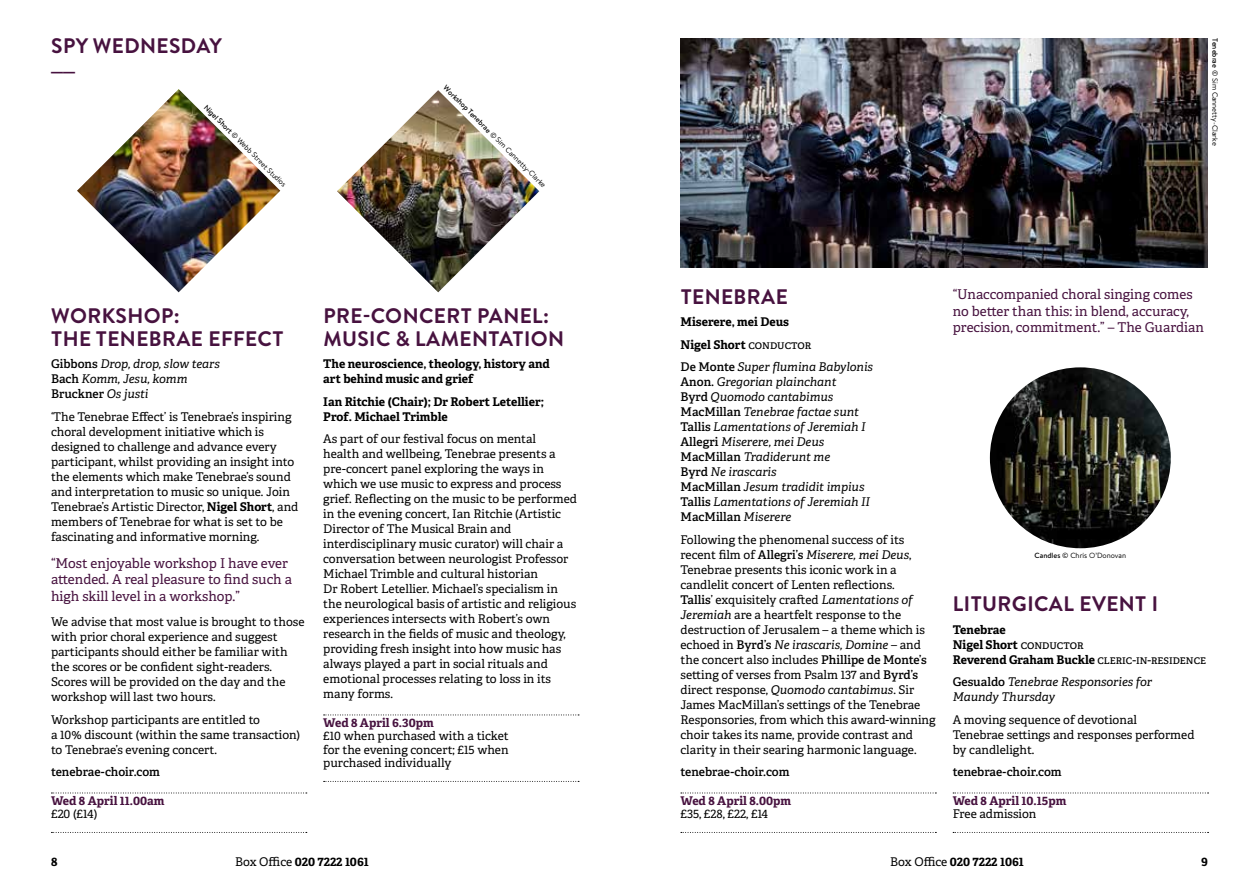
<style>
.page{position:relative;width:1259px;height:893px;background:#fff}
.page>*{position:absolute;margin:0;border:0;box-sizing:border-box;transform-origin:0 0}
.t1{font:700 21px/22.5px "Brandon Text";letter-spacing:.02em;color:#47123f}
.t2{font:13.5px/16.5px "Adelle";color:#47123f}
.t3{font:12px/15px "Adelle";color:#000}
.t4{font:italic 12px/15px "Adelle";color:#000}
.t5{font:700 12px/15px "Adelle";color:#000}
.t6{font:700 12px "Adelle";color:#47123f}
.t7{font:600 12px "Adelle";color:#000}
.t8{font:800 12px "Adelle";color:#47123f}
.t9{font:7.5px "Brandon Text";color:#000}
.s1{font-weight:500}
.s2{font-weight:600;font-style:normal}
.s3{font-weight:700}
.s4{font-size:12.9px}
.s5{font-weight:400}
.s6{font-weight:600}
.s7{font-weight:400;font-style:italic}
.s8{font-style:italic}
</style>
<div class="page">
<svg style="left:681px;top:793px;width:255px;height:1px"></svg>
<svg style="left:681px;top:832px;width:255px;height:1px"></svg>
<svg style="left:953px;top:793px;width:255px;height:1px"></svg>
<svg style="left:953px;top:832px;width:255px;height:1px"></svg>
<svg style="left:51px;top:793px;width:256px;height:1px"></svg>
<svg style="left:51px;top:832px;width:256px;height:1px"></svg>
<svg style="left:324px;top:715px;width:255px;height:1px"></svg>
<svg style="left:324px;top:781px;width:255px;height:1px"></svg>
<img style="left:680px;top:38px;width:528px;height:230px">
<img style="left:990px;top:367px;width:180px;height:181px;border-radius:90px">
<img style="left:337px;top:90px;width:202px;height:202px">
<img style="left:77px;top:89px;width:203px;height:203px">
<h1 class="t1" style="left:51px;top:34px;width:172px">SPY WEDNESDAY</h1>
<p class="t8" style="left:51px;top:64px;width:25px">——</p>
<p class="t9" style="left:209px;top:102px;width:115px;rotate:45deg"><span class="s1">Nigel Short</span> © Webb Street Studios</p>
<p class="t9" style="left:448px;top:83px;width:143px;rotate:45deg"><span class="s1">Workshop Tenebrae</span> © Sim Cannetty-Clarke</p>
<h1 class="t1" style="left:51px;top:304px;width:130px">WORKSHOP:</h1>
<h1 class="t1" style="left:51px;top:327px;width:234px">THE TENEBRAE EFFECT</h1>
<p class="t4" style="left:51px;top:357px;width:170px"><span class="s2">Gibbons</span> Drop, drop, slow tears<br><span class="s2">Bach</span> Komm, Jesu, komm<br><span class="s2">Bruckner</span> Os justi</p>
<p class="t3" style="left:51px;top:409px;width:249px">‘The Tenebrae Effect’ is Tenebrae’s inspiring choral development initiative which is designed to challenge and advance every participant, whilst providing an insight into the elements which make Tenebrae’s sound and interpretation to music so unique. Join Tenebrae’s Artistic Director, <span class="s3">Nigel Short</span>, and members of Tenebrae for what is set to be fascinating and informative morning.</p>
<p class="t2" style="left:51px;top:555px;width:242px">“Most enjoyable workshop I have ever attended. A real pleasure to find such a high skill level in a workshop.”</p>
<p class="t3" style="left:51px;top:615px;width:255px">We advise that most value is brought to those with prior choral experience and suggest participants should either be familiar with the scores or be confident sight-readers.<br>Scores will be provided on the day and the workshop will last two hours.</p>
<p class="t3" style="left:51px;top:712px;width:251px">Workshop participants are entitled to<br>a 10<span class="s4">%</span> discount (within the same transaction) to Tenebrae’s evening concert.</p>
<p class="t7" style="left:51px;top:765px;width:110px">tenebrae-choir.com</p>
<p class="t6" style="left:51px;top:793px;width:115px">Wed 8 April 11.00am</p>
<p class="t3" style="left:51px;top:807px;width:48px">£20 (£14)</p>
<h1 class="t1" style="left:323px;top:304px;width:242px">PRE-CONCERT PANEL:<br>MUSIC &amp; LAMENTATION</h1>
<p class="t5" style="left:323px;top:357px;width:228px">The neuroscience, theology, history and art behind music and grief</p>
<p class="t5" style="left:323px;top:394px;width:222px">Ian Ritchie (Chair); Dr Robert Letellier;<br>Prof. Michael Trimble</p>
<p class="t3" style="left:323px;top:432px;width:255px">As part of our festival focus on mental<br>health and wellbeing, Tenebrae presents a pre-concert panel exploring the ways in which we use music to express and process grief. Reflecting on the music to be performed in the evening concert, Ian Ritchie (Artistic Director of The Musical Brain and interdisciplinary music curator) will chair a conversation between neurologist Professor Michael Trimble and cultural historian<br>Dr Robert Letellier. Michael’s specialism in the neurological basis of artistic and religious experiences intersects with Robert’s own research in the fields of music and theology, providing fresh insight into how music has always played a part in social rituals and emotional processes relating to loss in its many forms.</p>
<p class="t6" style="left:323px;top:715px;width:112px">Wed 8 April 6.30pm</p>
<p class="t3" style="left:323px;top:729px;width:187px;line-height:13.5px;text-align:justify">£10 when purchased with a ticket for the evening concert; £15 when purchased individually</p>
<p class="t9" style="left:1220px;top:38px;width:109px;rotate:90deg"><span class="s1">Tenebrae</span> © Sim Cannetty-Clarke</p>
<h1 class="t1" style="left:680px;top:285px;width:109px">TENEBRAE</h1>
<p class="t5" style="left:680px;top:311px;width:194px;line-height:22.5px">Miserere, mei Deus<br>Nigel Short <span class="s5">conductor<br></span><span class="s6">De Monte</span> <span class="s7">Super flumina Babylonis</span></p>
<p class="t4" style="left:680px;top:375px;width:191px"><span class="s2">Anon.</span> Gregorian plainchant<br><span class="s2">Byrd</span> Quomodo cantabimus<br><span class="s2">MacMillan</span> Tenebrae factae sunt<br><span class="s2">Tallis</span> Lamentations of Jeremiah I<br><span class="s2">Allegri</span> Miserere, mei Deus<br><span class="s2">MacMillan</span> Tradiderunt me<br><span class="s2">Byrd</span> Ne irascaris<br><span class="s2">MacMillan</span> Jesum tradidit impius<br><span class="s2">Tallis</span> Lamentations of Jeremiah II<br><span class="s2">MacMillan</span> Miserere</p>
<p class="t3" style="left:680px;top:532px;width:257px">Following the phenomenal success of its recent film of <span class="s6">Allegri’s</span> <span class="s8">Miserere, mei Deus</span>, Tenebrae presents this iconic work in a candlelit concert of Lenten reflections.<br><span class="s6">Tallis</span>’ exquisitely crafted <span class="s8">Lamentations of Jeremiah</span> are a heartfelt response to the destruction of Jerusalem – a theme which is echoed in <span class="s6">Byrd’s</span> <span class="s8">Ne irascaris, Domine</span> – and the concert also includes <span class="s6">Phillipe de Monte’s </span>setting of verses from Psalm 137 and <span class="s6">Byrd’s </span>direct response, <span class="s8">Quomodo cantabimus</span>. Sir James MacMillan’s settings of the Tenebrae Responsories, from which this award-winning choir takes its name, provide contrast and clarity in their searing harmonic language.</p>
<p class="t7" style="left:680px;top:765px;width:110px">tenebrae-choir.com</p>
<p class="t6" style="left:680px;top:793px;width:112px">Wed 8 April 8.00pm</p>
<p class="t3" style="left:680px;top:807px;width:89px">£35, £28, £22, £14</p>
<p class="t2" style="left:952px;top:287px;width:241px">“Unaccompanied choral singing comes no better than this: in blend, accuracy,</p>
<p class="t2" style="left:952px;top:319px;width:253px">precision, commitment.” – The Guardian</p>
<p class="t9" style="left:1034px;top:550px;width:93px"><span class="s1">Candles</span> © Chris O’Donovan</p>
<h1 class="t1" style="left:953px;top:592px;width:207px">LITURGICAL EVENT I</h1>
<p class="t5" style="left:952px;top:622px;width:255px">Tenebrae<br>Nigel Short <span class="s5">conductor<br></span>Reverend Graham Buckle <span class="s5">cleric-in-residence</span></p>
<p class="t4" style="left:952px;top:675px;width:201px"><span class="s2">Gesualdo</span> Tenebrae Responsories for<br>Maundy Thursday</p>
<p class="t3" style="left:952px;top:712px;width:243px">A moving sequence of devotional<br>Tenebrae settings and responses performed by candlelight.</p>
<p class="t7" style="left:952px;top:765px;width:110px">tenebrae-choir.com</p>
<p class="t6" style="left:952px;top:793px;width:115px">Wed 8 April 10.15pm</p>
<p class="t3" style="left:952px;top:807px;width:85px">Free admission</p>
<p class="t5" style="left:51px;top:854px;width:8px">8</p>
<p class="t5" style="left:235px;top:854px;width:135px"><span class="s5">Box Office</span> 020 7222 1061</p>
<p class="t5" style="left:890px;top:854px;width:135px"><span class="s5">Box Office</span> 020 7222 1061</p>
<p class="t5" style="left:1201px;top:854px;width:8px">9</p>
</div>
